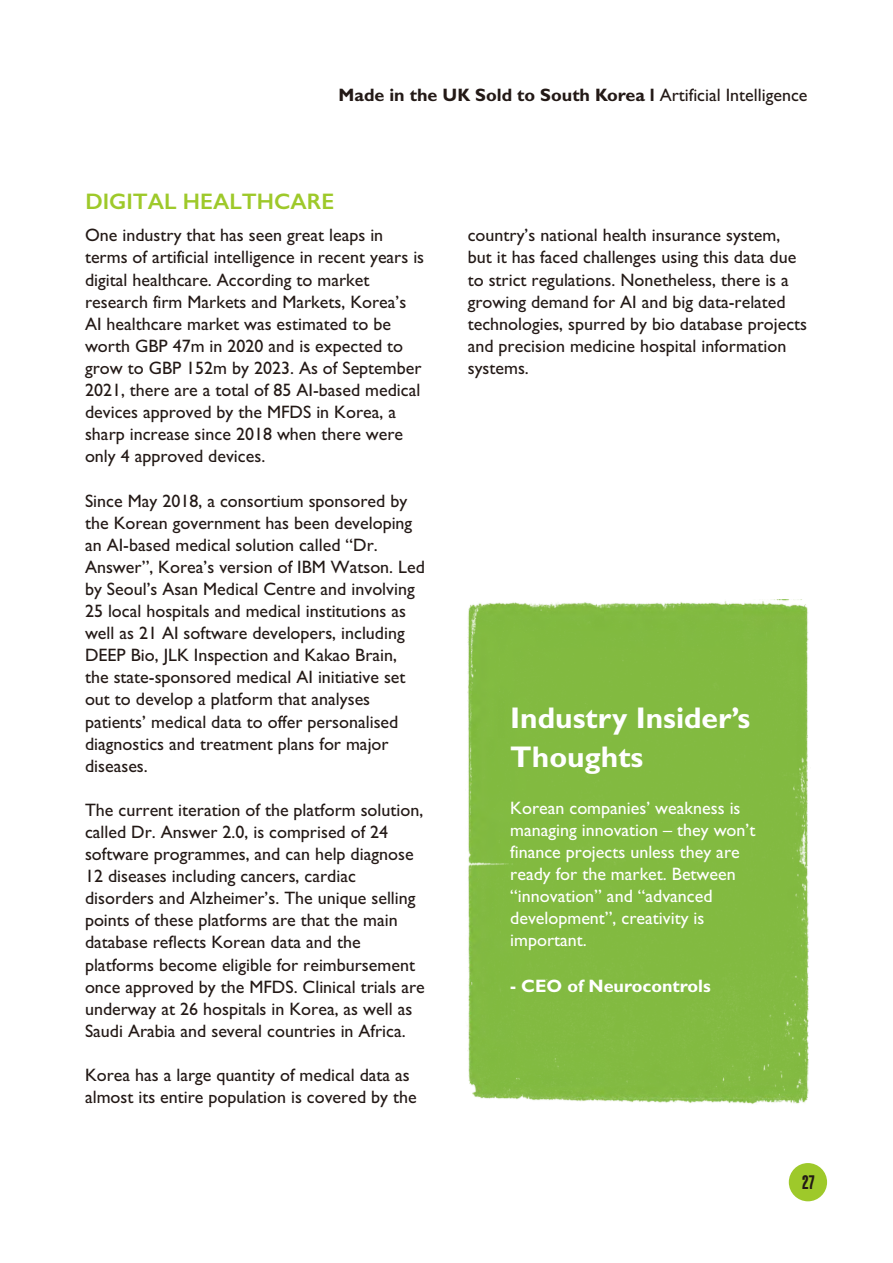
<style>
.page{position:relative;width:893px;height:1263px;background:#fff}
.page>*{position:absolute;margin:0;border:0;box-sizing:border-box;transform-origin:0 0}
.t1{font:700 30px/38.2px "Gill Sans";color:#fff}
.t2{font:600 22.5px "Gill Sans";color:#9ec92a}
.t3{font:18px/22px "Gill Sans";color:#231916}
.t4{font:18px/22px "Gill Sans";color:#fff}
.t5{font:700 18px "Gill Sans";color:#231916}
.t6{font:700 18px "Gill Sans";color:#fff}
.t7{font:18px "Daily Tabloid JNL";color:#231916}
.s1{font-weight:400}
</style>
<div class="page">
<div style="left:789px;top:1163px;width:38px;height:38px;background:#9ec92a;border-radius:50%"></div>
<div style="left:467px;top:600px;width:342px;height:504px;background:#82ba41"></div>
<p class="t5" style="left:338px;top:88px;width:470px">Made in the UK Sold to South Korea l <span class="s1">Artificial Intelligence</span></p>
<p class="t2" style="left:85px;top:193px;width:250px">DIGITAL HEALTHCARE</p>
<p class="t3" style="left:85px;top:226px;width:300px">One industry that has seen great leaps in</p>
<p class="t3" style="left:468px;top:226px;width:314px">country’s national health insurance system,</p>
<p class="t3" style="left:85px;top:248px;width:341px">terms of artificial intelligence in recent years is</p>
<p class="t3" style="left:468px;top:248px;width:330px">but it has faced challenges using this data due</p>
<p class="t3" style="left:85px;top:270px;width:286px">digital healthcare. According to market</p>
<p class="t3" style="left:468px;top:270px;width:323px">to strict regulations. Nonetheless, there is a</p>
<p class="t3" style="left:85px;top:292px;width:323px">research firm Markets and Markets, Korea’s</p>
<p class="t3" style="left:468px;top:292px;width:319px">growing demand for AI and big data-related</p>
<p class="t3" style="left:85px;top:315px;width:307px">AI healthcare market was estimated to be</p>
<p class="t3" style="left:468px;top:315px;width:341px">technologies, spurred by bio database projects</p>
<p class="t3" style="left:85px;top:337px;width:320px">worth GBP 47m in 2020 and is expected to</p>
<p class="t3" style="left:468px;top:337px;width:320px">and precision medicine hospital information</p>
<p class="t3" style="left:85px;top:359px;width:338px">grow to GBP 152m by 2023. As of September</p>
<p class="t3" style="left:468px;top:359px;width:63px">systems.</p>
<p class="t3" style="left:85px;top:381px;width:337px">2021, there are a total of 85 AI-based medical devices approved by the MFDS in Korea, a sharp increase since 2018 when there were only 4 approved devices.</p>
<p class="t3" style="left:85px;top:491px;width:341px">Since May 2018, a consortium sponsored by the Korean government has been developing an AI-based medical solution called “Dr.<br>Answer”, Korea’s version of IBM Watson. Led by Seoul’s Asan Medical Centre and involving 25 local hospitals and medical institutions as well as 21 AI software developers, including DEEP Bio, JLK Inspection and Kakao Brain, the state-sponsored medical AI initiative set out to develop a platform that analyses patients’ medical data to offer personalised diagnostics and treatment plans for major diseases.</p>
<p class="t3" style="left:85px;top:801px;width:341px">The current iteration of the platform solution, called Dr. Answer 2.0, is comprised of 24 software programmes, and can help diagnose 12 diseases including cancers, cardiac disorders and Alzheimer’s. The unique selling points of these platforms are that the main database reflects Korean data and the platforms become eligible for reimbursement once approved by the MFDS. Clinical trials are underway at 26 hospitals in Korea, as well as Saudi Arabia and several countries in Africa.</p>
<p class="t3" style="left:85px;top:1066px;width:333px">Korea has a large quantity of medical data as almost its entire population is covered by the</p>
<h1 class="t1" style="left:510px;top:702px;width:241px">Industry Insider’s<br>Thoughts</h1>
<p class="t4" style="left:510px;top:799px;width:247px">Korean companies’ weakness is managing innovation – they won’t finance projects unless they are ready for the market. Between “innovation” and “advanced development”, creativity is important.</p>
<p class="t6" style="left:510px;top:979px;width:202px">- CEO of Neurocontrols</p>
<p class="t7" style="left:802px;top:1174px;width:14px">27</p>
</div>
